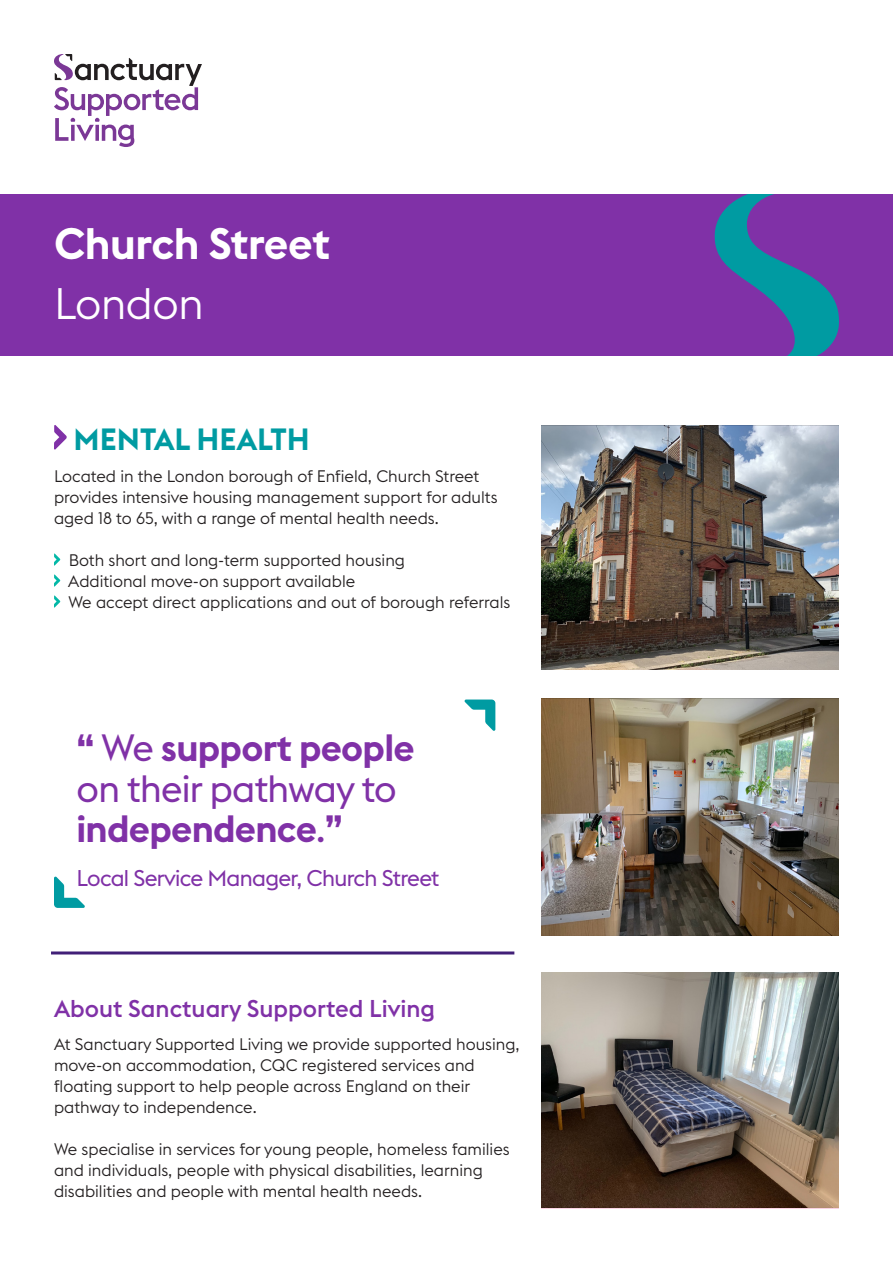
<style>
.page{position:relative;width:893px;height:1263px;background:#fff}
.page>*{position:absolute;margin:0;border:0;box-sizing:border-box;transform-origin:0 0}
.t1{font:600 43.5px "Euclid Flex B";letter-spacing:-.01em;color:#fff}
.t2{font:300 43.5px "Euclid Flex B";letter-spacing:-.01em;color:#fff}
.t3{font:600 37.5px/40.7px "Euclid Flex B";letter-spacing:-.02em;color:#8031a7}
.t4{font:600 30.3px "Euclid Flex B";color:#009ba2}
.t5{font:500 24px "Euclid Flex B";color:#8031a7}
.t6{font:22.5px "Euclid Flex B";letter-spacing:-.03em;color:#8031a7}
.t7{font:300 16.5px/21px "Euclid Flex B";color:#231f20}
.s1{font-weight:400}
</style>
<div class="page">
<svg style="left:54px;top:425px;width:13px;height:25px"></svg>
<svg style="left:54px;top:553px;width:6px;height:13px"></svg>
<svg style="left:54px;top:574px;width:6px;height:13px"></svg>
<svg style="left:54px;top:595px;width:6px;height:13px"></svg>
<img style="left:541px;top:425px;width:298px;height:244px">
<img style="left:541px;top:699px;width:298px;height:236px">
<img style="left:541px;top:972px;width:298px;height:236px">
<hr style="left:51px;top:951px;width:463px;height:3px;background:#411f77">
<svg style="left:54px;top:54px;width:148px;height:93px"></svg>
<div style="left:0;top:194px;width:893px;height:161px;background:#8031a7"></div>
<svg style="left:714px;top:194px;width:125px;height:161px"></svg>
<svg style="left:464px;top:699px;width:31px;height:32px"></svg>
<svg style="left:54px;top:876px;width:31px;height:32px"></svg>
<p class="t1" style="left:54px;top:218px;width:278px">Church Street</p>
<p class="t2" style="left:54px;top:278px;width:151px">London</p>
<p class="t4" style="left:74px;top:421px;width:238px">MENTAL HEALTH</p>
<p class="t7" style="left:54px;top:465px;width:445px">Located in the London borough of Enfield, Church Street provides intensive housing management support for adults aged 18 to 65, with a range of mental health needs.</p>
<p class="t7" style="left:69px;top:549px;width:338px">Both short and long-term supported housing</p>
<p class="t7" style="left:68px;top:570px;width:289px">Additional move-on support available</p>
<p class="t7" style="left:68px;top:591px;width:443px">We accept direct applications and out of borough referrals</p>
<p class="t3" style="left:77px;top:728px;width:340px">“ <span class="s1">We</span> support people <span class="s1">on their pathway to </span>independence<span class="s1">.</span>”</p>
<p class="t6" style="left:77px;top:865px;width:364px">Local Service Manager, Church Street</p>
<p class="t5" style="left:54px;top:994px;width:383px">About Sanctuary Supported Living</p>
<p class="t7" style="left:54px;top:1034px;width:467px">At Sanctuary Supported Living we provide supported housing, move-on accommodation, CQC registered services and floating support to help people across England on their pathway to independence.</p>
<p class="t7" style="left:54px;top:1139px;width:457px">We specialise in services for young people, homeless families and individuals, people with physical disabilities, learning disabilities and people with mental health needs.</p>
</div>
